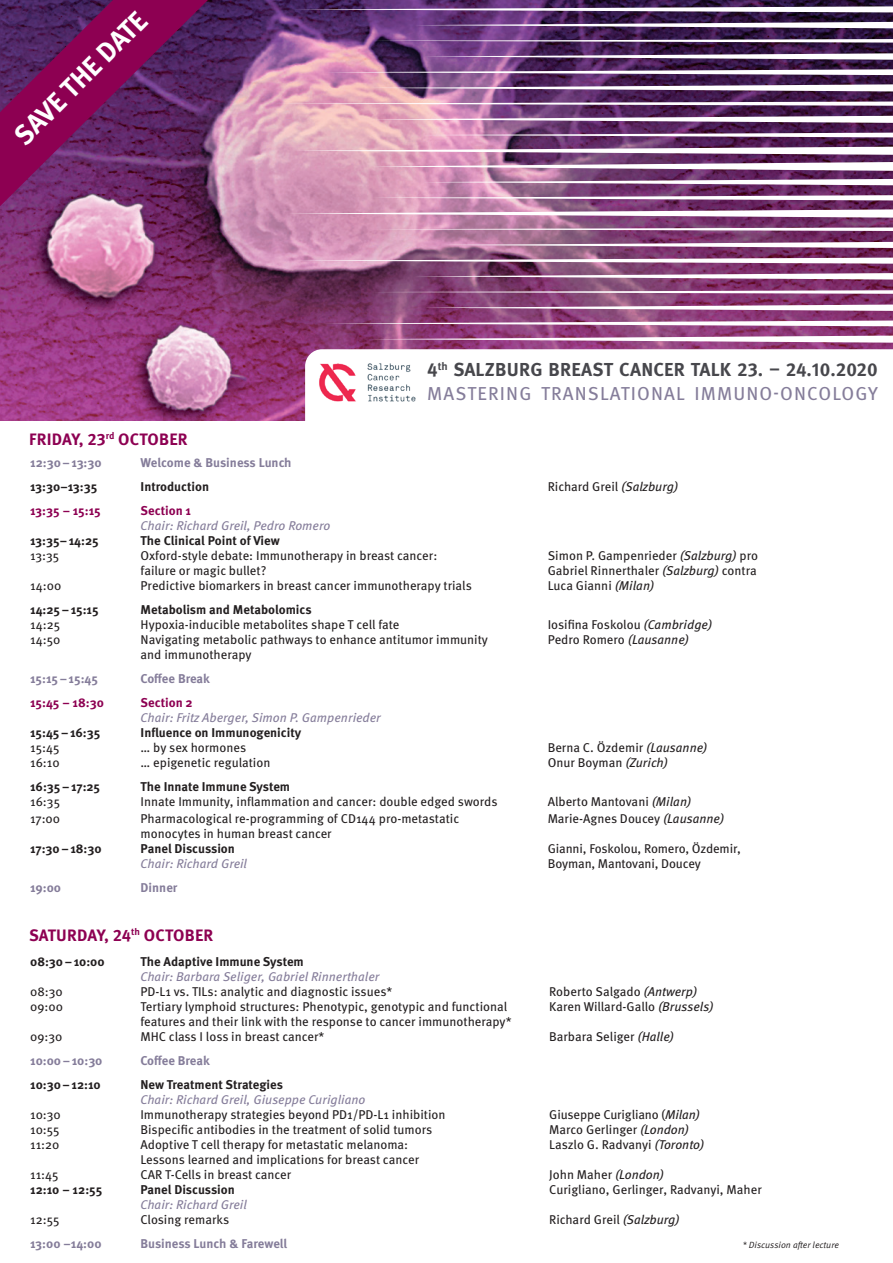
<style>
.page{position:relative;width:893px;height:1263px;background:#fff}
.page>*{position:absolute;margin:0;border:0;box-sizing:border-box;transform-origin:0 0}
.t1{font:700 27.6px "Meta Pro";color:#fff}
.t2{font:700 18.75px/23.7px "Meta Pro";letter-spacing:.01em;color:#47474c}
.t3{font:700 16.5px "Meta Pro";letter-spacing:.01em;color:#8d0052}
.t4{font:12.75px "Meta Pro";color:#231f20}
.t5{font:700 12.75px "Meta Pro";color:#231f20}
.t6{font:italic 12.75px "Meta Pro";color:#857d9a}
.t7{font:700 12.75px "Meta Pro";color:#857d9a}
.t8{font:700 12.75px "Meta Pro";color:#8d0052}
.t9{font:italic 9px "Meta Pro";color:#231f20}
.s1{font-weight:400;color:#857d9a}
.s2{font-style:italic}
</style>
<div class="page">
<img style="left:0;top:0;width:893px;height:421px">
<svg style="left:292px;top:6px;width:601px;height:7px"></svg>
<svg style="left:414px;top:21px;width:479px;height:8px"></svg>
<svg style="left:371px;top:39px;width:522px;height:4px"></svg>
<svg style="left:423px;top:52px;width:470px;height:9px"></svg>
<svg style="left:323px;top:69px;width:570px;height:6px"></svg>
<svg style="left:369px;top:84px;width:524px;height:8px"></svg>
<svg style="left:272px;top:102px;width:621px;height:4px"></svg>
<svg style="left:369px;top:115px;width:524px;height:8px"></svg>
<svg style="left:420px;top:132px;width:473px;height:6px"></svg>
<svg style="left:371px;top:161px;width:522px;height:11px"></svg>
<svg style="left:421px;top:178px;width:472px;height:8px"></svg>
<svg style="left:371px;top:195px;width:522px;height:6px"></svg>
<svg style="left:371px;top:227px;width:522px;height:4px"></svg>
<svg style="left:442px;top:241px;width:451px;height:8px"></svg>
<svg style="left:292px;top:257px;width:601px;height:7px"></svg>
<svg style="left:414px;top:272px;width:479px;height:8px"></svg>
<svg style="left:371px;top:290px;width:522px;height:4px"></svg>
<svg style="left:423px;top:304px;width:470px;height:8px"></svg>
<svg style="left:323px;top:320px;width:570px;height:7px"></svg>
<svg style="left:369px;top:335px;width:524px;height:8px"></svg>
<svg style="left:286px;top:209px;width:607px;height:9px"></svg>
<svg style="left:293px;top:147px;width:600px;height:8px"></svg>
<svg style="left:305px;top:349px;width:588px;height:72px"></svg>
<img style="left:316px;top:360px;width:103px;height:44px">
<svg style="left:0;top:0;width:208px;height:206px"></svg>
<h1 class="t1" style="left:6px;top:127px;width:177px;rotate:-45deg">SAVE THE DATE</h1>
<p class="t3" style="left:29px;top:428px;width:160px">FRIDAY, 23<sup>rd</sup> OCTOBER</p>
<h2 class="t2" style="left:427px;top:359px;width:452px">4<sup>th</sup> SALZBURG BREAST CANCER TALK 23. – 24.10.2020<br><span class="s1">MASTERING TRANSLATIONAL IMMUNO-ONCOLOGY</span></h2>
<p class="t7" style="left:30px;top:455px;width:73px">12:30 – 13:30</p>
<p class="t7" style="left:141px;top:455px;width:153px">Welcome &amp; Business Lunch</p>
<p class="t5" style="left:30px;top:479px;width:69px">13:30–13:35</p>
<p class="t5" style="left:141px;top:479px;width:70px">Introduction</p>
<p class="t4" style="left:548px;top:479px;width:132px">Richard Greil <span class="s2">(Salzburg)</span></p>
<p class="t8" style="left:30px;top:503px;width:72px">13:35 – 15:15</p>
<p class="t8" style="left:141px;top:503px;width:52px">Section 1</p>
<p class="t6" style="left:141px;top:518px;width:191px">Chair: Richard Greil, Pedro Romero</p>
<p class="t5" style="left:30px;top:533px;width:70px">13:35– 14:25</p>
<p class="t5" style="left:141px;top:533px;width:141px">The Clinical Point of View</p>
<p class="t4" style="left:30px;top:548px;width:31px">13:35</p>
<p class="t4" style="left:141px;top:548px;width:298px">Oxford-style debate: Immunotherapy in breast cancer:</p>
<p class="t4" style="left:548px;top:548px;width:212px">Simon P. Gampenrieder <span class="s2">(Salzburg)</span> pro</p>
<p class="t4" style="left:141px;top:563px;width:127px">failure or magic bullet?</p>
<p class="t4" style="left:548px;top:563px;width:211px">Gabriel Rinnerthaler <span class="s2">(Salzburg)</span> contra</p>
<p class="t4" style="left:30px;top:578px;width:33px">14:00</p>
<p class="t4" style="left:141px;top:578px;width:333px">Predictive biomarkers in breast cancer immunotherapy trials</p>
<p class="t4" style="left:548px;top:578px;width:108px">Luca Gianni <span class="s2">(Milan)</span></p>
<p class="t5" style="left:30px;top:602px;width:70px">14:25 – 15:15</p>
<p class="t5" style="left:141px;top:602px;width:173px">Metabolism and Metabolomics</p>
<p class="t4" style="left:30px;top:617px;width:31px">14:25</p>
<p class="t4" style="left:141px;top:617px;width:260px">Hypoxia-inducible metabolites shape T cell fate</p>
<p class="t4" style="left:548px;top:617px;width:166px">Iosifina Foskolou <span class="s2">(Cambridge)</span></p>
<p class="t4" style="left:30px;top:632px;width:32px">14:50</p>
<p class="t4" style="left:141px;top:632px;width:349px">Navigating metabolic pathways to enhance antitumor immunity</p>
<p class="t4" style="left:548px;top:632px;width:143px">Pedro Romero <span class="s2">(Lausanne)</span></p>
<p class="t4" style="left:141px;top:647px;width:112px">and immunotherapy</p>
<p class="t7" style="left:30px;top:671px;width:69px">15:15 – 15:45</p>
<p class="t7" style="left:141px;top:671px;width:71px">Coffee Break</p>
<p class="t8" style="left:30px;top:695px;width:75px">15:45 – 18:30</p>
<p class="t8" style="left:141px;top:695px;width:54px">Section 2</p>
<p class="t6" style="left:141px;top:710px;width:242px">Chair: Fritz Aberger, Simon P. Gampenrieder</p>
<p class="t5" style="left:30px;top:725px;width:72px">15:45 – 16:35</p>
<p class="t5" style="left:141px;top:725px;width:162px">Influence on Immunogenicity</p>
<p class="t4" style="left:30px;top:740px;width:31px">15:45</p>
<p class="t4" style="left:141px;top:740px;width:107px">… by sex hormones</p>
<p class="t4" style="left:548px;top:740px;width:161px">Berna C. Özdemir <span class="s2">(Lausanne)</span></p>
<p class="t4" style="left:30px;top:755px;width:31px">16:10</p>
<p class="t4" style="left:141px;top:755px;width:131px">… epigenetic regulation</p>
<p class="t4" style="left:548px;top:755px;width:122px">Onur Boyman <span class="s2">(Zurich)</span></p>
<p class="t5" style="left:30px;top:779px;width:72px">16:35 – 17:25</p>
<p class="t5" style="left:141px;top:779px;width:151px">The Innate Immune System</p>
<p class="t4" style="left:30px;top:794px;width:31px">16:35</p>
<p class="t4" style="left:141px;top:794px;width:358px">Innate Immunity, inflammation and cancer: double edged swords</p>
<p class="t4" style="left:548px;top:794px;width:145px">Alberto Mantovani <span class="s2">(Milan)</span></p>
<p class="t4" style="left:30px;top:810px;width:32px">17:00</p>
<p class="t4" style="left:141px;top:810px;width:320px">Pharmacological re-programming of CD144 pro-metastatic</p>
<p class="t4" style="left:548px;top:810px;width:178px">Marie-Agnes Doucey <span class="s2">(Lausanne)</span></p>
<p class="t4" style="left:141px;top:825px;width:193px">monocytes in human breast cancer</p>
<p class="t5" style="left:30px;top:840px;width:73px">17:30 – 18:30</p>
<p class="t5" style="left:141px;top:840px;width:96px">Panel Discussion</p>
<p class="t4" style="left:548px;top:840px;width:195px">Gianni, Foskolou, Romero, Özdemir,</p>
<p class="t6" style="left:141px;top:855px;width:108px">Chair: Richard Greil</p>
<p class="t4" style="left:548px;top:855px;width:155px">Boyman, Mantovani, Doucey</p>
<p class="t7" style="left:30px;top:879px;width:32px">19:00</p>
<p class="t7" style="left:141px;top:879px;width:38px">Dinner</p>
<p class="t3" style="left:29px;top:925px;width:186px">SATURDAY, 24<sup>th</sup> OCTOBER</p>
<p class="t5" style="left:30px;top:954px;width:76px">08:30 – 10:00</p>
<p class="t5" style="left:140px;top:954px;width:165px">The Adaptive Immune System</p>
<p class="t6" style="left:140px;top:969px;width:241px">Chair: Barbara Seliger, Gabriel Rinnerthaler</p>
<p class="t4" style="left:30px;top:984px;width:34px">08:30</p>
<p class="t4" style="left:140px;top:984px;width:253px">PD-L1 vs. TILs: analytic and diagnostic issues*</p>
<p class="t4" style="left:549px;top:984px;width:150px">Roberto Salgado <span class="s2">(Antwerp)</span></p>
<p class="t4" style="left:30px;top:999px;width:34px">09:00</p>
<p class="t4" style="left:140px;top:999px;width:368px">Tertiary lymphoid structures: Phenotypic, genotypic and functional</p>
<p class="t4" style="left:549px;top:999px;width:166px">Karen Willard-Gallo <span class="s2">(Brussels)</span></p>
<p class="t4" style="left:140px;top:1014px;width:373px">features and their link with the response to cancer immunotherapy*</p>
<p class="t4" style="left:30px;top:1029px;width:34px">09:30</p>
<p class="t4" style="left:140px;top:1029px;width:185px">MHC class I loss in breast cancer*</p>
<p class="t4" style="left:549px;top:1029px;width:126px">Barbara Seliger <span class="s2">(Halle)</span></p>
<p class="t7" style="left:30px;top:1053px;width:74px">10:00 – 10:30</p>
<p class="t7" style="left:140px;top:1053px;width:71px">Coffee Break</p>
<p class="t5" style="left:30px;top:1077px;width:72px">10:30 – 12:10</p>
<p class="t5" style="left:140px;top:1077px;width:144px">New Treatment Strategies</p>
<p class="t6" style="left:140px;top:1092px;width:227px">Chair: Richard Greil, Giuseppe Curigliano</p>
<p class="t4" style="left:30px;top:1107px;width:32px">10:30</p>
<p class="t4" style="left:140px;top:1107px;width:307px">Immunotherapy strategies beyond PD1/PD-L1 inhibition</p>
<p class="t4" style="left:549px;top:1107px;width:152px">Giuseppe Curigliano (<span class="s2">Milan)</span></p>
<p class="t4" style="left:30px;top:1122px;width:31px">10:55</p>
<p class="t4" style="left:140px;top:1122px;width:293px">Bispecific antibodies in the treatment of solid tumors</p>
<p class="t4" style="left:549px;top:1122px;width:141px">Marco Gerlinger <span class="s2">(London)</span></p>
<p class="t4" style="left:30px;top:1137px;width:31px">11:20</p>
<p class="t4" style="left:140px;top:1137px;width:269px">Adoptive T cell therapy for metastatic melanoma:</p>
<p class="t4" style="left:549px;top:1137px;width:157px">Laszlo G. Radvanyi <span class="s2">(Toronto)</span></p>
<p class="t4" style="left:140px;top:1152px;width:280px">Lessons learned and implications for breast cancer</p>
<p class="t4" style="left:30px;top:1167px;width:30px">11:45</p>
<p class="t4" style="left:140px;top:1167px;width:152px">CAR T-Cells in breast cancer</p>
<p class="t4" style="left:549px;top:1167px;width:116px">John Maher <span class="s2">(London)</span></p>
<p class="t5" style="left:30px;top:1181px;width:74px">12:10 – 12:55</p>
<p class="t5" style="left:140px;top:1181px;width:96px">Panel Discussion</p>
<p class="t4" style="left:549px;top:1181px;width:214px">Curigliano, Gerlinger, Radvanyi, Maher</p>
<p class="t6" style="left:140px;top:1196px;width:108px">Chair: Richard Greil</p>
<p class="t4" style="left:30px;top:1211px;width:31px">12:55</p>
<p class="t4" style="left:140px;top:1211px;width:90px">Closing remarks</p>
<p class="t4" style="left:549px;top:1211px;width:132px">Richard Greil <span class="s2">(Salzburg)</span></p>
<p class="t7" style="left:30px;top:1235px;width:73px">13:00 –14:00</p>
<p class="t7" style="left:140px;top:1235px;width:148px">Business Lunch &amp; Farewell</p>
<p class="t9" style="left:743px;top:1239px;width:98px">* Discussion after lecture</p>
</div>
